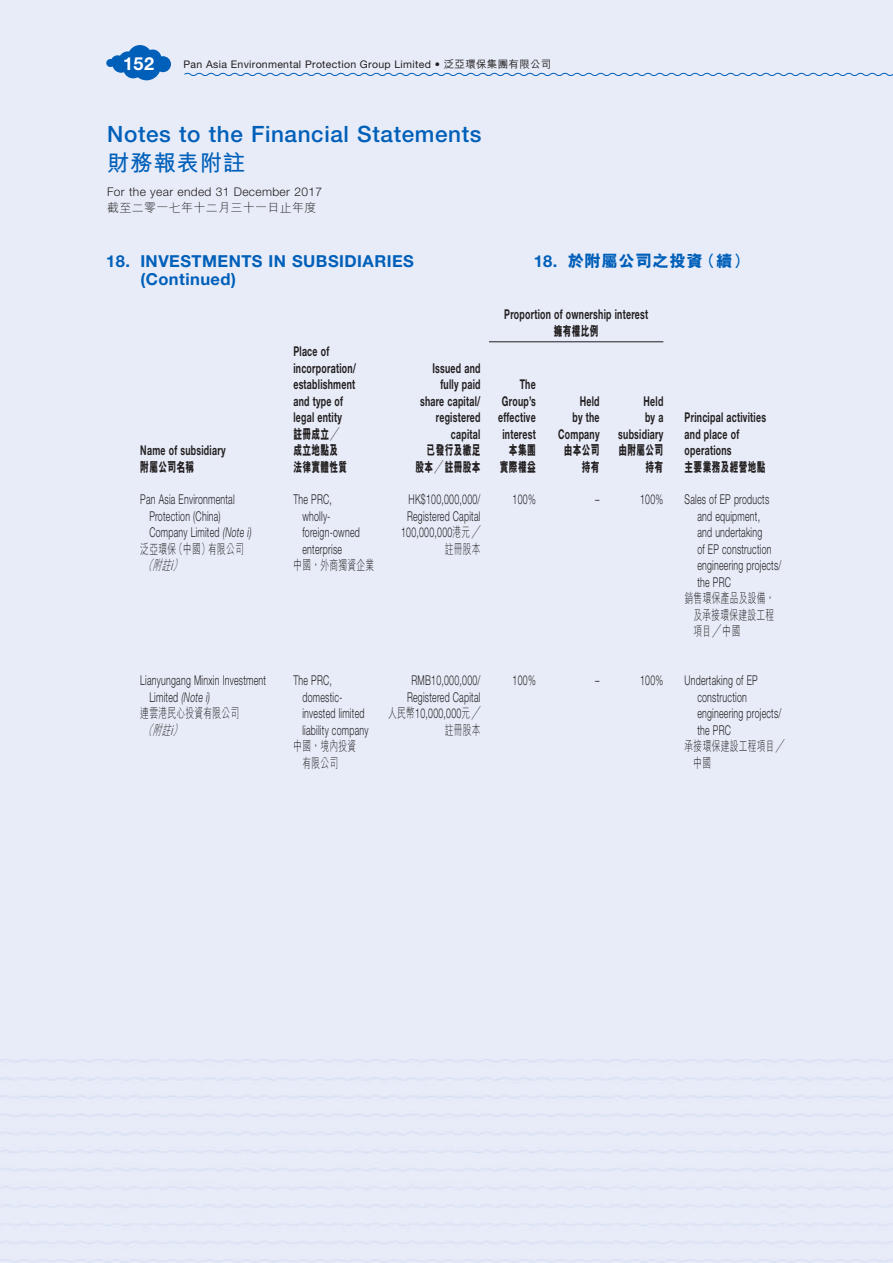
<style>
.page{position:relative;width:893px;height:1263px;background:#fff}
.page>*{position:absolute;margin:0;border:0;box-sizing:border-box;transform-origin:0 0}
.t1{font:500 22.5px "Helvetica Neue LT Std";letter-spacing:.03em;color:#005fb9}
.t2{font:700 22.5px "M Hei HK";letter-spacing:.03em;color:#005fb9}
.t3{font:700 18px "Helvetica Neue LT Std";color:#fff}
.t4{font:700 16.5px/18px "Helvetica Neue LT Std";letter-spacing:.03em;color:#005fb9}
.t5{font:800 16.5px "M Hei HK";letter-spacing:.03em;color:#005fb9}
.t6{font:300 13.5px/16.5px "Helvetica Neue LT Std";letter-spacing:.03em;color:#231f20;scale:.65 1}
.t7{font:700 13.5px/16.5px "Helvetica Neue LT Std";letter-spacing:.03em;color:#231f20;text-align:right;scale:.65 1}
.t8{font:300 13.5px/16.5px "M Hei HK";letter-spacing:.03em;color:#231f20;scale:.65 1}
.t9{font:800 13.5px/16.5px "M Hei HK";letter-spacing:.03em;color:#231f20;text-align:right;scale:.65 1}
.t10{font:300 12px "Helvetica Neue LT Std";letter-spacing:.03em;color:#231f20}
.t11{font:300 12px "M Hei HK";letter-spacing:.03em;color:#231f20}
.t12{font:10.5px "Helvetica Neue LT Std";letter-spacing:.03em;color:#231f20}
.s1{font-family:"M Hei HK";font-weight:500}
.s2{font-style:italic}
.s3{font-family:"Helvetica Neue LT Std";font-style:italic}
.s4{font-family:"M Hei HK"}
.s5{font-family:"Helvetica Neue LT Std";font-weight:700}
</style>
<div class="page">
<svg style="left:106px;top:45px;width:65px;height:35px;background:#5593d0"></svg>
<svg style="left:183px;top:72px;width:710px;height:5px;background:#b4cce9"></svg>
<hr style="left:489px;top:341px;width:174px;height:1px;background:#231f20">
<h2 class="t3" style="left:123px;top:52px;width:33px">152</h2>
<p class="t12" style="left:183px;top:58px;width:369px">Pan Asia Environmental Protection Group Limited • <span class="s1">泛亞環保集團有限公司</span></p>
<h1 class="t1" style="left:107px;top:121px;width:376px">Notes to the Financial Statements</h1>
<h1 class="t2" style="left:107px;top:146px;width:140px">財務報表附註</h1>
<p class="t10" style="left:107px;top:184px;width:216px">For the year ended 31 December 2017</p>
<p class="t11" style="left:107px;top:199px;width:211px">截至二零一七年十二月三十一日止年度</p>
<p class="t4" style="left:140px;top:252px;width:275px;text-indent:-34px">18. INVESTMENTS IN SUBSIDIARIES (Continued)</p>
<p class="t7" style="left:140px;top:442px;width:133px">Name of subsidiary</p>
<p class="t9" style="left:140px;top:459px;width:84px">附屬公司名稱</p>
<p class="t6" style="left:149px;top:491px;width:159px;text-indent:-9px">Pan Asia Environmental<br>Protection (China)<br>Company Limited <span class="s2">(Note i)</span></p>
<p class="t8" style="left:140px;top:540px;width:161px">泛亞環保（中國）有限公司<span class="s2">（附註</span><span class="s3">i</span><span class="s2">）</span></p>
<p class="t7" style="left:293px;top:343px;width:98px;text-align:left">Place of incorporation/ establishment and type of legal entity</p>
<p class="t9" style="left:293px;top:426px;width:84px;text-align:left">註冊成立╱成立地點及法律實體性質</p>
<p class="t6" style="left:302px;top:491px;width:90px;text-indent:-9px">The PRC, wholly&shy;foreign-owned enterprise</p>
<p class="t8" style="left:293px;top:557px;width:126px">中國，外商獨資企業</p>
<p class="t7" style="left:420px;top:359px;width:95px">Issued and fully paid share capital/ registered capital</p>
<p class="t9" style="left:415px;top:442px;width:102px">已發行及繳足股本╱註冊股本</p>
<p class="t6" style="left:401px;top:491px;width:124px;text-align:center">HK$100,000,000/<br>Registered Capital<br>100,000,000<span class="s4">港元╱</span></p>
<p class="t8" style="left:445px;top:540px;width:57px">註冊股本</p>
<p class="t6" style="left:149px;top:672px;width:181px;text-indent:-9px">Lianyungang Minxin Investment<br>Limited <span class="s2">(Note i)</span></p>
<p class="t8" style="left:140px;top:704px;width:154px">連雲港民心投資有限公司<span class="s2">（附註</span><span class="s3">i</span><span class="s2">）</span></p>
<p class="t6" style="left:302px;top:672px;width:103px;text-indent:-9px">The PRC, domestic&shy;invested limited liability company</p>
<p class="t8" style="left:302px;top:737px;width:84px;text-indent:-9px">中國，境內投資有限公司</p>
<p class="t6" style="left:388px;top:672px;width:144px;text-align:right">RMB10,000,000/<br>Registered Capital<br><span class="s4">人民幣</span>10,000,000<span class="s4">元╱</span></p>
<p class="t8" style="left:445px;top:721px;width:57px">註冊股本</p>
<p class="t5" style="left:534px;top:250px;width:218px"><span class="s5">18.</span> 於附屬公司之投資（續）</p>
<p class="t7" style="left:504px;top:306px;width:223px">Proportion of ownership interest</p>
<p class="t9" style="left:554px;top:323px;width:71px">擁有權比例</p>
<p class="t7" style="left:498px;top:376px;width:60px">The<br>Group’s effective interest</p>
<p class="t9" style="left:500px;top:442px;width:57px">本集團實際權益</p>
<p class="t7" style="left:558px;top:392px;width:65px">Held<br>by the<br>Company</p>
<p class="t9" style="left:564px;top:442px;width:57px">由本公司持有</p>
<p class="t7" style="left:618px;top:392px;width:71px">Held<br>by a subsidiary</p>
<p class="t9" style="left:618px;top:442px;width:71px">由附屬公司持有</p>
<p class="t7" style="left:685px;top:409px;width:127px;text-align:left">Principal activities and place of operations</p>
<p class="t9" style="left:685px;top:459px;width:126px">主要業務及經營地點</p>
<p class="t6" style="left:513px;top:491px;width:37px">100%</p>
<p class="t6" style="left:595px;top:491px;width:8px">–</p>
<p class="t6" style="left:640px;top:491px;width:37px">100%</p>
<p class="t6" style="left:697px;top:491px;width:131px;text-indent:-13px">Sales of EP products and equipment,<br>and undertaking<br>of EP construction engineering projects/ the PRC</p>
<p class="t8" style="left:693px;top:589px;width:126px;text-align:justify;text-indent:-9px">銷售環保產品及設備，及承接環保建設工程項目╱中國</p>
<p class="t6" style="left:513px;top:672px;width:37px">100%</p>
<p class="t6" style="left:595px;top:672px;width:8px">–</p>
<p class="t6" style="left:640px;top:672px;width:37px">100%</p>
<p class="t6" style="left:697px;top:672px;width:131px;text-indent:-13px">Undertaking of EP construction engineering projects/ the PRC</p>
<p class="t8" style="left:693px;top:737px;width:142px;text-indent:-9px">承接環保建設工程項目╱中國</p>
</div>
